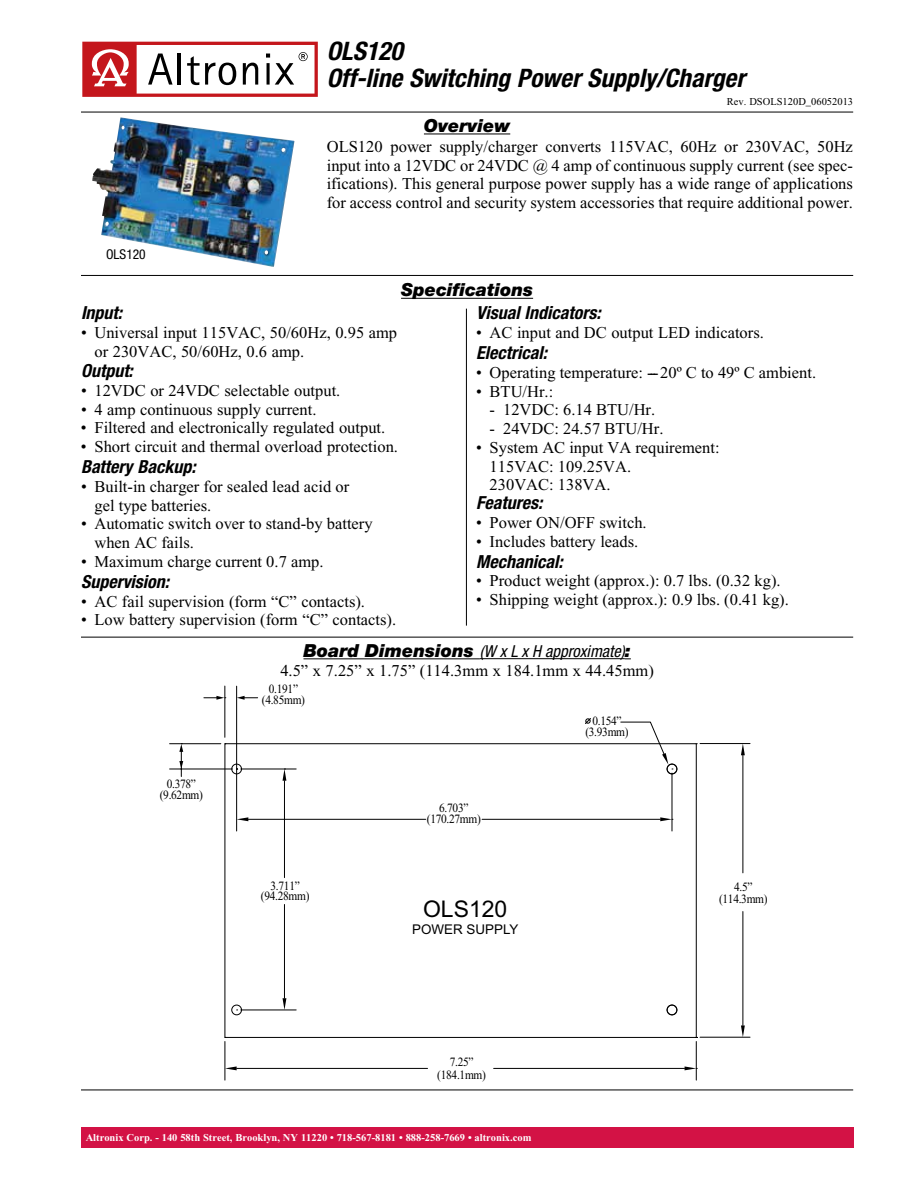
<style>
.page{position:relative;width:918px;height:1188px;background:#fff}
.page>*{position:absolute;margin:0;border:0;box-sizing:border-box;transform-origin:0 0}
.t1{font:italic 700 condensed 25.5px/26.2px "Helvetica Neue";color:#000}
.t2{font:22.95px "Arial";color:#000}
.t3{font:italic 700 condensed 18px "Helvetica Neue";color:#000}
.t4{font:italic 900 18px "Helvetica Neue";color:#000}
.t5{font:16.5px/18.8px "Times New Roman";color:#000}
.t6{font:italic condensed 16.5px "Helvetica Neue";color:#000}
.t7{font:condensed 13.5px "Helvetica Neue";color:#000}
.t8{font:13.35px "Arial";color:#000}
.t9{font:12.6px/10.8px "Times New Roman";letter-spacing:-.025em;color:#000;text-align:center;scale:.9 1}
.t10{font:700 10.5px "Times New Roman";color:#fff}
.t11{font:10.5px "Times New Roman";color:#000}
.s1{font-weight:900;font-stretch:normal;font-size:18px}
</style>
<div class="page">
<hr style="left:401px;top:298px;width:132px;height:1px;background:#000">
<hr style="left:81px;top:275px;width:772px;height:1px;background:#000">
<hr style="left:466px;top:309px;width:1px;height:317px;background:#000">
<hr style="left:81px;top:637px;width:772px;height:1px;background:#000">
<div style="left:81px;top:1127px;width:772px;height:21px;background:#d31245"></div>
<hr style="left:303px;top:658px;width:177px;height:1px;background:#000">
<hr style="left:480px;top:658px;width:145px;height:1px;background:#000">
<svg style="left:82px;top:42px;width:236px;height:55px"></svg>
<hr style="left:81px;top:112px;width:772px;height:1px;background:#000">
<hr style="left:81px;top:1090px;width:772px;height:1px;background:#000">
<hr style="left:424px;top:134px;width:86px;height:1px;background:#000">
<svg style="left:224px;top:743px;width:473px;height:338px"></svg>
<svg style="left:225px;top:1066px;width:12px;height:4px"></svg>
<svg style="left:685px;top:1066px;width:12px;height:4px"></svg>
<hr style="left:241px;top:1010px;width:55px;height:1px;background:#000">
<hr style="left:241px;top:769px;width:55px;height:1px;background:#000">
<hr style="left:284px;top:904px;width:1px;height:94px;background:#000">
<hr style="left:284px;top:781px;width:1px;height:97px;background:#000">
<svg style="left:283px;top:998px;width:3px;height:12px"></svg>
<svg style="left:283px;top:769px;width:3px;height:12px"></svg>
<hr style="left:236px;top:686px;width:1px;height:145px;background:#000">
<hr style="left:672px;top:773px;width:1px;height:58px;background:#000">
<hr style="left:248px;top:819px;width:178px;height:1px;background:#000">
<hr style="left:482px;top:819px;width:178px;height:1px;background:#000">
<svg style="left:660px;top:817px;width:13px;height:4px"></svg>
<hr style="left:170px;top:769px;width:63px;height:1px;background:#000">
<hr style="left:170px;top:743px;width:51px;height:1px;background:#000">
<svg style="left:231px;top:763px;width:17px;height:252px"></svg>
<svg style="left:179px;top:743px;width:4px;height:34px"></svg>
<hr style="left:225px;top:686px;width:1px;height:51px;background:#000">
<svg style="left:237px;top:696px;width:21px;height:4px"></svg>
<svg style="left:204px;top:696px;width:22px;height:4px"></svg>
<hr style="left:700px;top:743px;width:50px;height:1px;background:#000">
<hr style="left:700px;top:1037px;width:50px;height:1px;background:#000">
<hr style="left:743px;top:755px;width:1px;height:118px;background:#000">
<hr style="left:743px;top:912px;width:1px;height:113px;background:#000">
<svg style="left:741px;top:744px;width:4px;height:11px"></svg>
<svg style="left:741px;top:1025px;width:4px;height:12px"></svg>
<svg style="left:620px;top:721px;width:53px;height:49px"></svg>
<svg style="left:585px;top:718px;width:6px;height:6px"></svg>
<img style="left:92px;top:117px;width:202px;height:150px">
<h1 class="t1" style="left:327px;top:38px;width:420px">OLS120<br>Off-line Switching Power Supply/Charger</h1>
<p class="t11" style="left:727px;top:95px;width:128px">Rev. DSOLS120D_06052013</p>
<p class="t4" style="left:424px;top:115px;width:88px">Overview</p>
<p class="t7" style="left:106px;top:247px;width:41px">OLS120</p>
<p class="t5" style="left:327px;top:137px;width:528px;text-align:justify">OLS120 power supply/charger converts 115VAC, 60Hz or 230VAC, 50Hz input into a 12VDC or 24VDC @ 4 amp of continuous supply current (see spec&shy;ifications). This general purpose power supply has a wide range of applications for access control and security system accessories that require additional power.</p>
<p class="t4" style="left:401px;top:279px;width:134px">Specifications</p>
<p class="t3" style="left:81px;top:302px;width:43px">Input:</p>
<p class="t5" style="left:95px;top:323px;width:304px;text-indent:-14px">• Universal input 115VAC, 50/60Hz, 0.95 amp or 230VAC, 50/60Hz, 0.6 amp.</p>
<p class="t3" style="left:81px;top:360px;width:53px">Output:</p>
<p class="t5" style="left:81px;top:381px;width:261px">• 12VDC or 24VDC selectable output.</p>
<p class="t5" style="left:81px;top:400px;width:237px">• 4 amp continuous supply current.</p>
<p class="t5" style="left:81px;top:418px;width:306px">• Filtered and electronically regulated output.</p>
<p class="t5" style="left:81px;top:437px;width:319px">• Short circuit and thermal overload protection.</p>
<p class="t3" style="left:81px;top:456px;width:116px">Battery Backup:</p>
<p class="t5" style="left:95px;top:477px;width:256px;text-indent:-14px">• Built-in charger for sealed lead acid or gel type batteries.</p>
<p class="t5" style="left:95px;top:514px;width:280px;text-indent:-14px">• Automatic switch over to stand-by battery when AC fails.</p>
<p class="t5" style="left:81px;top:552px;width:244px">• Maximum charge current 0.7 amp.</p>
<p class="t3" style="left:81px;top:571px;width:90px">Supervision:</p>
<p class="t5" style="left:81px;top:592px;width:286px">• AC fail supervision (form “C” contacts).</p>
<p class="t5" style="left:81px;top:610px;width:317px">• Low battery supervision (form “C” contacts).</p>
<p class="t3" style="left:476px;top:302px;width:126px">Visual Indicators:</p>
<p class="t5" style="left:476px;top:323px;width:289px">• AC input and DC output LED indicators.</p>
<p class="t3" style="left:476px;top:342px;width:72px">Electrical:</p>
<p class="t5" style="left:476px;top:363px;width:342px">• Operating temperature: ---20º C to 49º C ambient.</p>
<p class="t5" style="left:476px;top:382px;width:79px">• BTU/Hr.:</p>
<p class="t5" style="left:490px;top:400px;width:167px">- 12VDC: 6.14 BTU/Hr.</p>
<p class="t5" style="left:490px;top:419px;width:175px">- 24VDC: 24.57 BTU/Hr.</p>
<p class="t5" style="left:490px;top:438px;width:232px;text-indent:-14px">• System AC input VA requirement:<br>115VAC: 109.25VA.<br>230VAC: 138VA.</p>
<p class="t3" style="left:476px;top:492px;width:68px">Features:</p>
<p class="t5" style="left:476px;top:513px;width:172px">• Power ON/OFF switch.</p>
<p class="t5" style="left:476px;top:532px;width:164px">• Includes battery leads.</p>
<p class="t3" style="left:476px;top:550px;width:88px">Mechanical:</p>
<p class="t5" style="left:476px;top:572px;width:306px">• Product weight (approx.): 0.7 lbs. (0.32 kg).</p>
<p class="t5" style="left:476px;top:590px;width:314px">• Shipping weight (approx.): 0.9 lbs. (0.41 kg).</p>
<p class="t6" style="left:303px;top:642px;width:329px"><span class="s1">Board Dimensions</span> (W x L x H approximate)<span class="s1">:</span></p>
<p class="t5" style="left:280px;top:661px;width:375px">4.5” x 7.25” x 1.75” (114.3mm x 184.1mm x 44.45mm)</p>
<p class="t9" style="left:160px;top:779px;width:50px">0.378” (9.62mm)</p>
<p class="t9" style="left:262px;top:684px;width:50px">0.191” (4.85mm)</p>
<p class="t9" style="left:261px;top:880px;width:56px">3.711” (94.28mm)</p>
<p class="t9" style="left:427px;top:803px;width:62px">6.703” (170.27mm)</p>
<h2 class="t2" style="left:423px;top:894px;width:86px">OLS120</h2>
<p class="t8" style="left:412px;top:920px;width:108px">POWER SUPPLY</p>
<p class="t9" style="left:437px;top:1056px;width:56px;line-height:12.6px">7.25” (184.1mm)</p>
<p class="t10" style="left:86px;top:1132px;width:447px">Altronix Corp. - 140 58th Street, Brooklyn, NY 11220 • 718-567-8181 • 888-258-7669 • altronix.com</p>
<p class="t9" style="left:585px;top:715px;width:50px">0.154” (3.93mm)</p>
<p class="t9" style="left:719px;top:880px;width:56px;line-height:12.6px">4.5” (114.3mm)</p>
</div>
